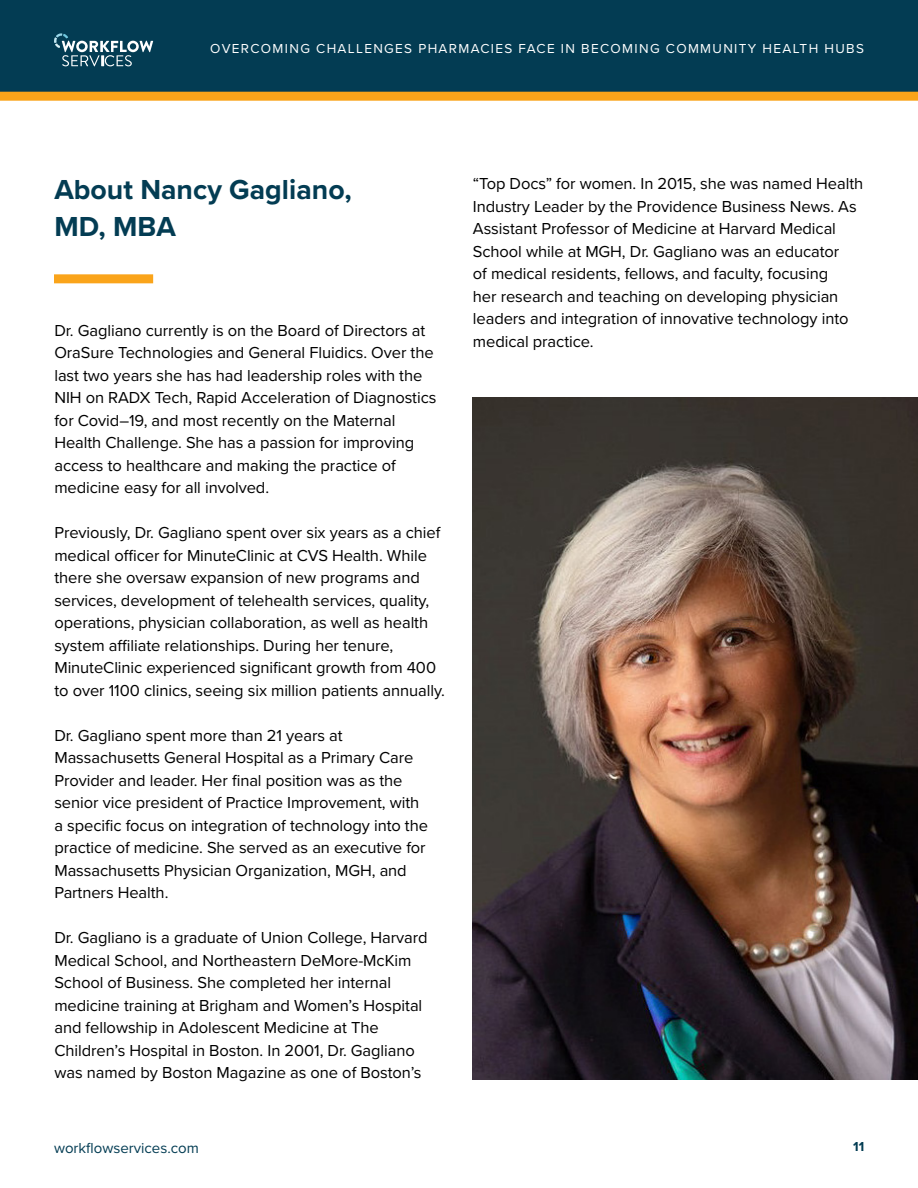
<style>
.page{position:relative;width:918px;height:1188px;background:#fff}
.page>*{position:absolute;margin:0;border:0;box-sizing:border-box;transform-origin:0 0}
.t1{font:700 28.5px "Proxima Nova";color:#033c53}
.Body{font:16.5px/22.5px "Proxima Nova";letter-spacing:-.005em;color:#000}
.t2{font:15px "Proxima Nova";color:#033c53}
.t3{font:13.5px "Proxima Nova";letter-spacing:.1em;color:#fff}
.t4{font:700 13.5px "Proxima Nova";color:#033c53}
</style>
<div class="page">
<div style="left:54px;top:274px;width:99px;height:9px;background:#faa41a"></div>
<img style="left:473px;top:397px;width:445px;height:683px">
<div style="left:0;top:0;width:918px;height:96px;background:#033c53"></div>
<svg style="left:54px;top:33px;width:99px;height:33px"></svg>
<div style="left:0;top:92px;width:918px;height:9px;background:#faa41a"></div>
<p class="t3" style="left:210px;top:39px;width:655px">OVERCOMING CHALLENGES PHARMACIES FACE IN BECOMING COMMUNITY HEALTH HUBS</p>
<p class="t1" style="left:54px;top:168px;width:299px">About Nancy Gagliano,</p>
<p class="t1" style="left:54px;top:205px;width:123px">MD, MBA</p>
<p class="Body" style="left:54px;top:318px;width:384px">Dr. Gagliano currently is on the Board of Directors at OraSure Technologies and General Fluidics. Over the last two years she has had leadership roles with the NIH on RADX Tech, Rapid Acceleration of Diagnostics for Covid–19, and most recently on the Maternal Health Challenge. She has a passion for improving access to healthcare and making the practice of medicine easy for all involved.</p>
<p class="Body" style="left:54px;top:521px;width:392px">Previously, Dr. Gagliano spent over six years as a chief medical officer for MinuteClinic at CVS Health. While there she oversaw expansion of new programs and services, development of telehealth services, quality, operations, physician collaboration, as well as health system affiliate relationships. During her tenure, MinuteClinic experienced significant growth from 400 to over 1100 clinics, seeing six million patients annually.</p>
<p class="Body" style="left:54px;top:723px;width:375px">Dr. Gagliano spent more than 21 years at Massachusetts General Hospital as a Primary Care Provider and leader. Her final position was as the senior vice president of Practice Improvement, with a specific focus on integration of technology into the practice of medicine. She served as an executive for Massachusetts Physician Organization, MGH, and Partners Health.</p>
<p class="Body" style="left:54px;top:926px;width:375px">Dr. Gagliano is a graduate of Union College, Harvard Medical School, and Northeastern DeMore-McKim School of Business. She completed her internal medicine training at Brigham and Women’s Hospital and fellowship in Adolescent Medicine at The Children’s Hospital in Boston. In 2001, Dr. Gagliano was named by Boston Magazine as one of Boston’s</p>
<p class="t2" style="left:54px;top:1136px;width:146px">workflowservices.com</p>
<p class="Body" style="left:473px;top:172px;width:392px">“Top Docs” for women. In 2015, she was named Health Industry Leader by the Providence Business News. As Assistant Professor of Medicine at Harvard Medical School while at MGH, Dr. Gagliano was an educator<br>of medical residents, fellows, and faculty, focusing<br>her research and teaching on developing physician leaders and integration of innovative technology into medical practice.</p>
<p class="t4" style="left:853px;top:1137px;width:13px">11</p>
</div>
